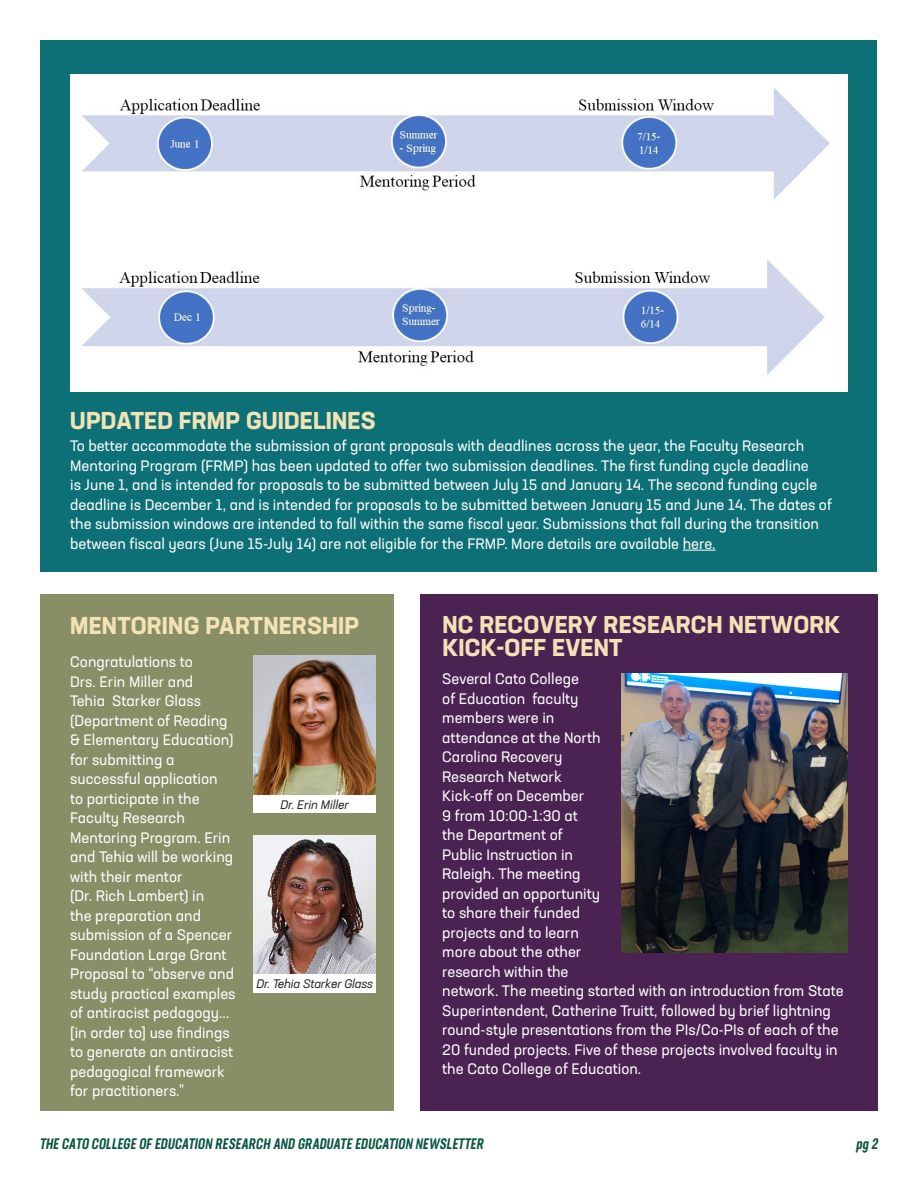
<style>
.page{position:relative;width:918px;height:1188px;background:#fff}
.page>*{position:absolute;margin:0;border:0;box-sizing:border-box;transform-origin:0 0}
.t1{font:700 24px/22.8px "Neusa Next Std";letter-spacing:.01em;color:#f2e2b4}
.body{font:15px/19.5px "Neusa Next Std";color:#fff}
.t2{font:italic 500 15px "Neusa Next Std Compact";color:#085542}
.body-2{font:italic 12.3px "Neusa Next Std";letter-spacing:-.01em;color:#231f20}
</style>
<div class="page">
<div style="left:420px;top:594px;width:458px;height:516px;background:#4b2353"></div>
<div style="left:40px;top:594px;width:354px;height:516px;background:#888e66"></div>
<div style="left:254px;top:794px;width:122px;height:19px;background:#fff"></div>
<img style="left:254px;top:656px;width:122px;height:138px">
<div style="left:254px;top:974px;width:122px;height:18px;background:#fff"></div>
<img style="left:254px;top:835px;width:122px;height:139px">
<div style="left:40px;top:40px;width:838px;height:532px;background:#0d7076"></div>
<hr style="left:683px;top:550px;width:33px;height:1px;background:#fff">
<img style="left:70px;top:75px;width:778px;height:317px">
<img style="left:621px;top:673px;width:227px;height:280px">
<p class="t1" style="left:70px;top:409px;width:307px">UPDATED FRMP GUIDELINES</p>
<p class="body" style="left:70px;top:436px;width:763px">To better accommodate the submission of grant proposals with deadlines across the year, the Faculty Research Mentoring Program (FRMP) has been updated to offer two submission deadlines. The first funding cycle deadline<br>is June 1, and is intended for proposals to be submitted between July 15 and January 14. The second funding cycle deadline is December 1, and is intended for proposals to be submitted between January 15 and June 14. The dates of the submission windows are intended to fall within the same fiscal year. Submissions that fall during the transition between fiscal years (June 15-July 14) are not eligible for the FRMP. More details are available here.</p>
<p class="t1" style="left:70px;top:614px;width:290px">MENTORING PARTNERSHIP</p>
<p class="body" style="left:70px;top:652px;width:167px">Congratulations to<br>Drs. Erin Miller and<br>Tehia Starker Glass (Department of Reading &amp; Elementary Education) for submitting a successful application<br>to participate in the<br>Faculty Research<br>Mentoring Program. Erin and Tehia will be working with their mentor<br>(Dr. Rich Lambert) in<br>the preparation and submission of a Spencer<br>Foundation Large Grant<br>Proposal to “observe and study practical examples of antiracist pedagogy... [in order to] use findings to generate an antiracist pedagogical framework for practitioners.”</p>
<p class="body-2" style="left:280px;top:797px;width:70px">Dr. Erin Miller</p>
<p class="body-2" style="left:256px;top:976px;width:118px">Dr. Tehia Starker Glass</p>
<p class="t1" style="left:442px;top:612px;width:400px">NC RECOVERY RESEARCH NETWORK<br>KICK-OFF EVENT</p>
<p class="body" style="left:442px;top:669px;width:403px">Several Cato College<br>of Education faculty<br>members were in<br>attendance at the North<br>Carolina Recovery<br>Research Network<br>Kick-off on December<br>9 from 10:00-1:30 at<br>the Department of<br>Public Instruction in<br>Raleigh. The meeting<br>provided an opportunity<br>to share their funded<br>projects and to learn<br>more about the other<br>research within the<br>network. The meeting started with an introduction from State<br>Superintendent, Catherine Truitt, followed by brief lightning round-style presentations from the PIs/Co-PIs of each of the<br>20 funded projects. Five of these projects involved faculty in the Cato College of Education.</p>
<p class="t2" style="left:39px;top:1134px;width:448px">THE CATO COLLEGE OF EDUCATION RESEARCH AND GRADUATE EDUCATION NEWSLETTER</p>
<p class="t2" style="left:856px;top:1134px;width:26px">pg 2</p>
</div>
